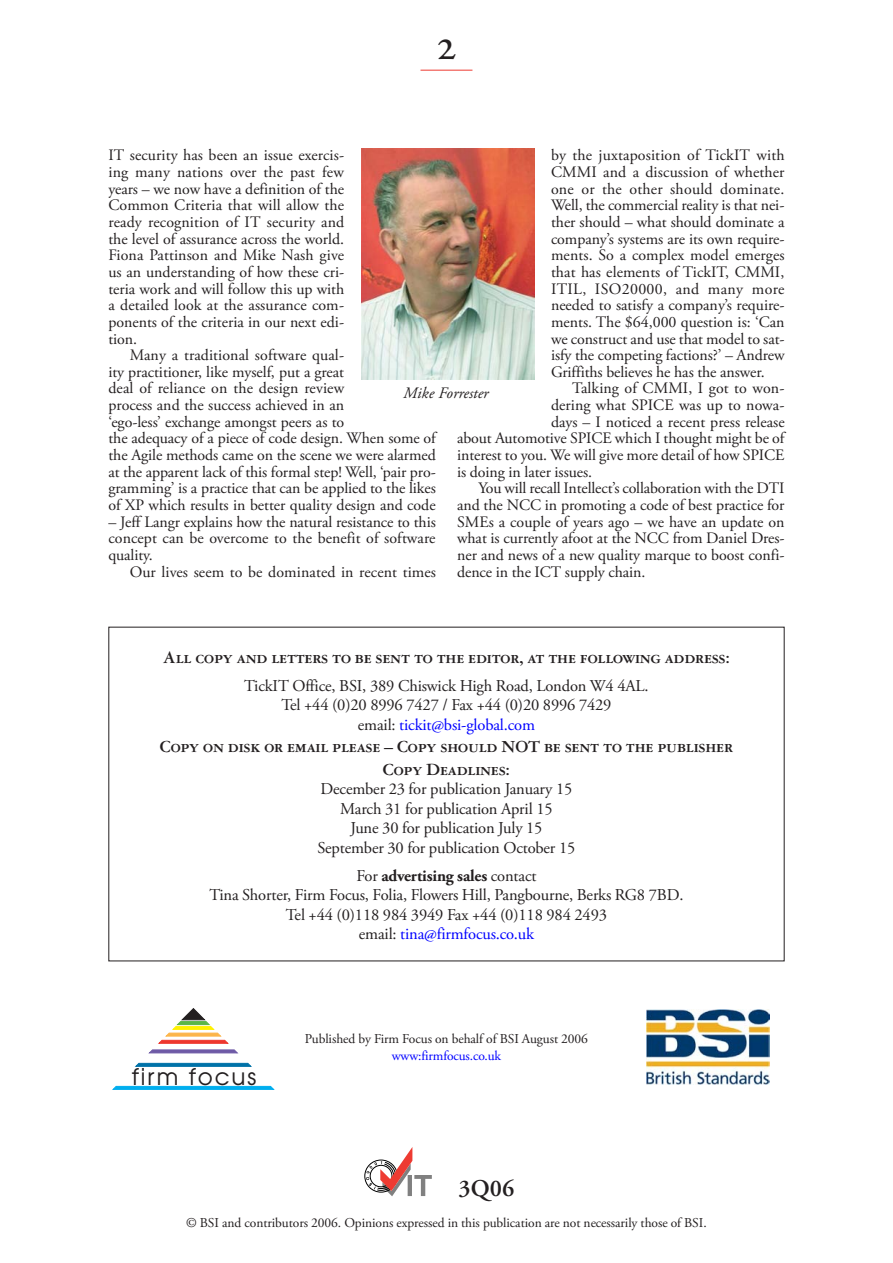
<style>
.page{position:relative;width:893px;height:1263px;background:#fff}
.page>*{position:absolute;margin:0;border:0;box-sizing:border-box;transform-origin:0 0}
.t1{font:600 24px "Adobe Garamond Pro";color:#231f20}
.t2{font:23.1px "Avant Garde";letter-spacing:.08em;color:#231f20}
.t3{font:18px/22.5px "Garamond Three Bold SC";letter-spacing:-.01em;color:#231f20;text-align:center}
.t4{font:16.5px/19.5px "Adobe Garamond Pro";letter-spacing:-.01em;color:#231f20;text-align:center}
.t5{font:15.9px/16.6px "Adobe Garamond Pro";letter-spacing:-.005em;color:#231f20;text-align:justify}
.t6{font:italic 15.9px "Adobe Garamond Pro";color:#231f20}
.t7{font:13.5px "Adobe Garamond Pro";letter-spacing:-.005em;color:#231f20}
.t8{font:13.5px "Adobe Garamond Pro";letter-spacing:-.01em;color:#00f}
.s1{color:#00f}
.s2{font-weight:700}
</style>
<div class="page">
<hr style="left:420px;top:70px;width:52px;height:1px;background:#ee3b32">
<div style="left:365px;top:1160px;width:33px;height:32px;border:1px solid #000;border-radius:50%"></div>
<svg style="left:366px;top:1147px;width:66px;height:49px"></svg>
<svg style="left:134px;top:1062px;width:118px;height:5px"></svg>
<svg style="left:112px;top:1085px;width:163px;height:5px"></svg>
<svg style="left:149px;top:1008px;width:89px;height:45px"></svg>
<img style="left:646px;top:1009px;width:124px;height:75px">
<img style="left:361px;top:149px;width:173px;height:230px">
<p class="t5" style="left:551px;top:148px;width:235px">by the juxtaposition of TickIT with CMMI and a discussion of whether one or the other should dominate.<br>Well, the commercial reality is that nei&shy;ther should – what should dominate a company’s systems are its own require&shy;ments. So a complex model emerges that has elements of TickIT, CMMI, ITIL, ISO20000, and many more needed to satisfy a company’s require&shy;ments. The $64,000 question is: ‘Can we construct and use that model to sat&shy;isfy the competing factions?’ – Andrew Griffiths believes he has the answer.</p>
<p class="t5" style="left:572px;top:381px;width:214px">Talking of CMMI, I got to won-</p>
<p class="t5" style="left:551px;top:397px;width:235px">dering what SPICE was up to nowa-</p>
<p class="t5" style="left:551px;top:414px;width:235px">days – I noticed a recent press release</p>
<p class="t5" style="left:457px;top:431px;width:329px">about Automotive SPICE which I thought might be of</p>
<p class="t5" style="left:457px;top:447px;width:329px">interest to you. We will give more detail of how SPICE</p>
<p class="t5" style="left:457px;top:464px;width:136px">is doing in later issues.</p>
<p class="t5" style="left:478px;top:481px;width:308px">You will recall Intellect’s collaboration with the DTI</p>
<p class="t5" style="left:457px;top:497px;width:329px">and the NCC in promoting a code of best practice for</p>
<p class="t5" style="left:457px;top:514px;width:329px">SMEs a couple of years ago – we have an update on</p>
<p class="t5" style="left:457px;top:530px;width:329px">what is currently afoot at the NCC from Daniel Dres-</p>
<p class="t5" style="left:457px;top:547px;width:329px">ner and news of a new quality marque to boost confi-</p>
<p class="t5" style="left:457px;top:564px;width:190px">dence in the ICT supply chain.</p>
<p class="t5" style="left:108px;top:148px;width:237px">IT security has been an issue exercis&shy;ing many nations over the past few years – we now have a definition of the Common Criteria that will allow the ready recognition of IT security and the level of assurance across the world.<br>Fiona Pattinson and Mike Nash give us an understanding of how these cri&shy;teria work and will follow this up with a detailed look at the assurance com&shy;ponents of the criteria in our next edi&shy;tion.</p>
<p class="t5" style="left:108px;top:347px;width:329px;text-align:left;text-indent:21px">Many a traditional software qual-<br>ity practitioner, like myself, put a great<br>deal of reliance on the design review<br>process and the success achieved in an<br>‘ego-less’ exchange amongst peers as to<br>the adequacy of a piece of code design. When some of the Agile methods came on the scene we were alarmed at the apparent lack of this formal step! Well, ‘pair pro&shy;gramming’ is a practice that can be applied to the likes of XP which results in better quality design and code</p>
<p class="t5" style="left:108px;top:514px;width:329px">– Jeff Langr explains how the natural resistance to this concept can be overcome to the benefit of software quality.</p>
<p class="t5" style="left:130px;top:564px;width:308px">Our lives seem to be dominated in recent times</p>
<p class="t6" style="left:403px;top:383px;width:87px">Mike Forrester</p>
<p class="t3" style="left:163px;top:646px;width:568px">All copy and letters to be sent to the editor, at the following address:</p>
<p class="t4" style="left:244px;top:676px;width:406px">TickIT Office, BSI, 389 Chiswick High Road, London W4 4AL.<br>Tel +44 (0)20 8996 7427 / Fax +44 (0)20 8996 7429<br>email: <span class="s1">tickit@bsi-global.com</span></p>
<p class="t3" style="left:160px;top:735px;width:575px">Copy on disk or email please – Copy should NOT be sent to the publisher<br>Copy Deadlines:</p>
<p class="t4" style="left:318px;top:780px;width:259px">December 23 for publication January 15<br>March 31 for publication April 15<br>June 30 for publication July 15<br>September 30 for publication October 15</p>
<p class="t4" style="left:209px;top:866px;width:476px">For <span class="s2">advertising sales</span> contact<br>Tina Shorter, Firm Focus, Folia, Flowers Hill, Pangbourne, Berks RG8 7BD.<br>Tel +44 (0)118 984 3949 Fax +44 (0)118 984 2493<br>email: <span class="s1">tina@firmfocus.co.uk</span></p>
<h2 class="t2" style="left:132px;top:1062px;width:126px">firm focus</h2>
<p class="t7" style="left:305px;top:1031px;width:285px">Published by Firm Focus on behalf of BSI August 2006</p>
<p class="t8" style="left:392px;top:1048px;width:111px">www:firmfocus.co.uk</p>
<h1 class="t1" style="left:459px;top:1174px;width:57px">3Q06</h1>
<p class="t7" style="left:186px;top:1215px;width:522px">© BSI and contributors 2006. Opinions expressed in this publication are not necessarily those of BSI.</p>
</div>
